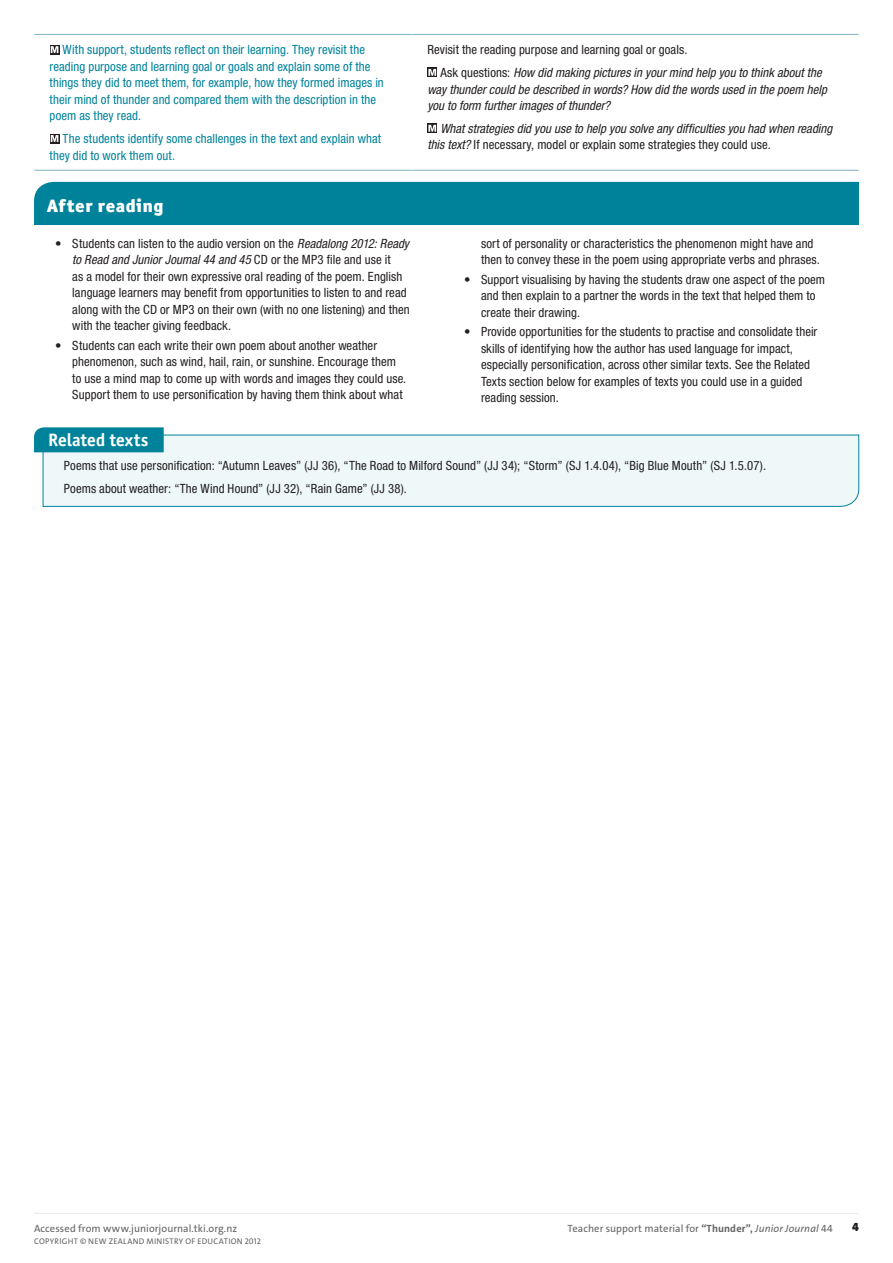
<style>
.page{position:relative;width:893px;height:1263px;background:#fff}
.page>*{position:absolute;margin:0;border:0;box-sizing:border-box;transform-origin:0 0}
.t1{font:900 18px "Officina Sans ITC Pro";letter-spacing:.03em;color:#fff}
.t2{font:700 18px "Officina Sans ITC Pro";letter-spacing:.005em;color:#fff}
.t3{font:condensed 12.75px/16.5px "Helvetica Neue LT Pro";letter-spacing:.005em;color:#231f20}
.t4{font:condensed 12.75px/16.5px "Helvetica Neue LT Pro";letter-spacing:.005em;color:#00829b}
.t5{font:italic condensed 12.75px/16.5px "Helvetica Neue LT Pro";color:#231f20}
.t6{font:900 12px "The Sans Os F";color:#231f20}
.t7{font:10.5px "The Sans Os F";letter-spacing:.005em;color:#636366}
.t8{font:8.25px "The Sans Os F";letter-spacing:.035em;color:#636366}
.s1{font-style:italic}
.s2{font-style:normal}
.s3{font-weight:700}
</style>
<div class="page">
<hr style="left:34px;top:1213px;width:825px;height:1px;background:#eae8e3">
<div style="left:34px;top:182px;width:825px;height:43px;background:#00829b"></div>
<hr style="left:34px;top:34px;width:378px;height:1px;background:#7fb0c2">
<hr style="left:412px;top:34px;width:447px;height:1px;background:#7fb0c2">
<hr style="left:34px;top:170px;width:378px;height:1px;background:#7fb0c2">
<hr style="left:412px;top:170px;width:447px;height:1px;background:#7fb0c2">
<svg style="left:50px;top:45px;width:10px;height:9px"></svg>
<svg style="left:51px;top:46px;width:7px;height:7px"></svg>
<div style="left:50px;top:134px;width:10px;height:9px;background:#807d7e"></div>
<svg style="left:51px;top:135px;width:7px;height:7px"></svg>
<svg style="left:427px;top:68px;width:10px;height:9px"></svg>
<svg style="left:428px;top:69px;width:8px;height:7px"></svg>
<svg style="left:427px;top:124px;width:10px;height:9px"></svg>
<svg style="left:428px;top:125px;width:8px;height:7px"></svg>
<div style="left:43px;top:435px;width:816px;height:72px;background:#eef8f9"></div>
<svg style="left:34px;top:427px;width:131px;height:26px"></svg>
<p class="t4" style="left:50px;top:41px;width:336px;text-indent:13px">With support, students reflect on their learning. They revisit the reading purpose and learning goal or goals and explain some of the things they did to meet them, for example, how they formed images in their mind of thunder and compared them with the description in the poem as they read.</p>
<p class="t4" style="left:50px;top:130px;width:333px;text-indent:13px">The students identify some challenges in the text and explain what they did to work them out.</p>
<h1 class="t1" style="left:47px;top:193px;width:118px">After reading</h1>
<p class="t3" style="left:72px;top:235px;width:339px;text-indent:-17px">• Students can listen to the audio version on the <span class="s1">Readalong 2012: Ready to Read and Junior Journal 44 and 45</span> CD or the MP3 file and use it<br>as a model for their own expressive oral reading of the poem. English language learners may benefit from opportunities to listen to and read along with the CD or MP3 on their own (with no one listening) and then with the teacher giving feedback.</p>
<p class="t3" style="left:72px;top:337px;width:336px;text-indent:-17px">• Students can each write their own poem about another weather phenomenon, such as wind, hail, rain, or sunshine. Encourage them to use a mind map to come up with words and images they could use.<br>Support them to use personification by having them think about what</p>
<h1 class="t2" style="left:48px;top:429px;width:102px">Related texts</h1>
<p class="t3" style="left:440px;top:38px;width:383px;line-height:23px;text-indent:-13px">Revisit the reading purpose and learning goal or goals.<br>Ask questions: <span class="s1">How did making pictures in your mind help you to think about the</span></p>
<p class="t5" style="left:427px;top:81px;width:401px">way thunder could be described in words? How did the words used in the poem help you to form further images of thunder?</p>
<p class="t5" style="left:427px;top:120px;width:407px;text-indent:13px">What strategies did you use to help you solve any difficulties you had when reading this text? <span class="s2">If necessary, model or explain some strategies they could use.</span></p>
<p class="t3" style="left:481px;top:235px;width:340px">sort of personality or characteristics the phenomenon might have and then to convey these in the poem using appropriate verbs and phrases.</p>
<p class="t3" style="left:481px;top:271px;width:346px;text-indent:-17px">• Support visualising by having the students draw one aspect of the poem and then explain to a partner the words in the text that helped them to create their drawing.</p>
<p class="t3" style="left:481px;top:323px;width:338px;text-indent:-17px">• Provide opportunities for the students to practise and consolidate their skills of identifying how the author has used language for impact, especially personification, across other similar texts. See the Related Texts section below for examples of texts you could use in a guided reading session.</p>
<p class="t3" style="left:64px;top:454px;width:704px;line-height:22.8px">Poems that use personification: “Autumn Leaves” (JJ 36), “The Road to Milford Sound” (JJ 34); “Storm” (SJ 1.4.04), “Big Blue Mouth” (SJ 1.5.07).<br>Poems about weather: “The Wind Hound” (JJ 32), “Rain Game” (JJ 38).</p>
<p class="t7" style="left:34px;top:1222px;width:205px">Accessed from www.juniorjournal.tki.org.nz</p>
<p class="t7" style="left:568px;top:1222px;width:267px">Teacher support material for <span class="s3">“Thunder”,</span> <span class="s1">Junior Journal</span> 44</p>
<p class="t6" style="left:852px;top:1219px;width:8px">4</p>
<p class="t8" style="left:34px;top:1235px;width:228px">Copyright © New Zealan d Min istry of Education 2012</p>
</div>
